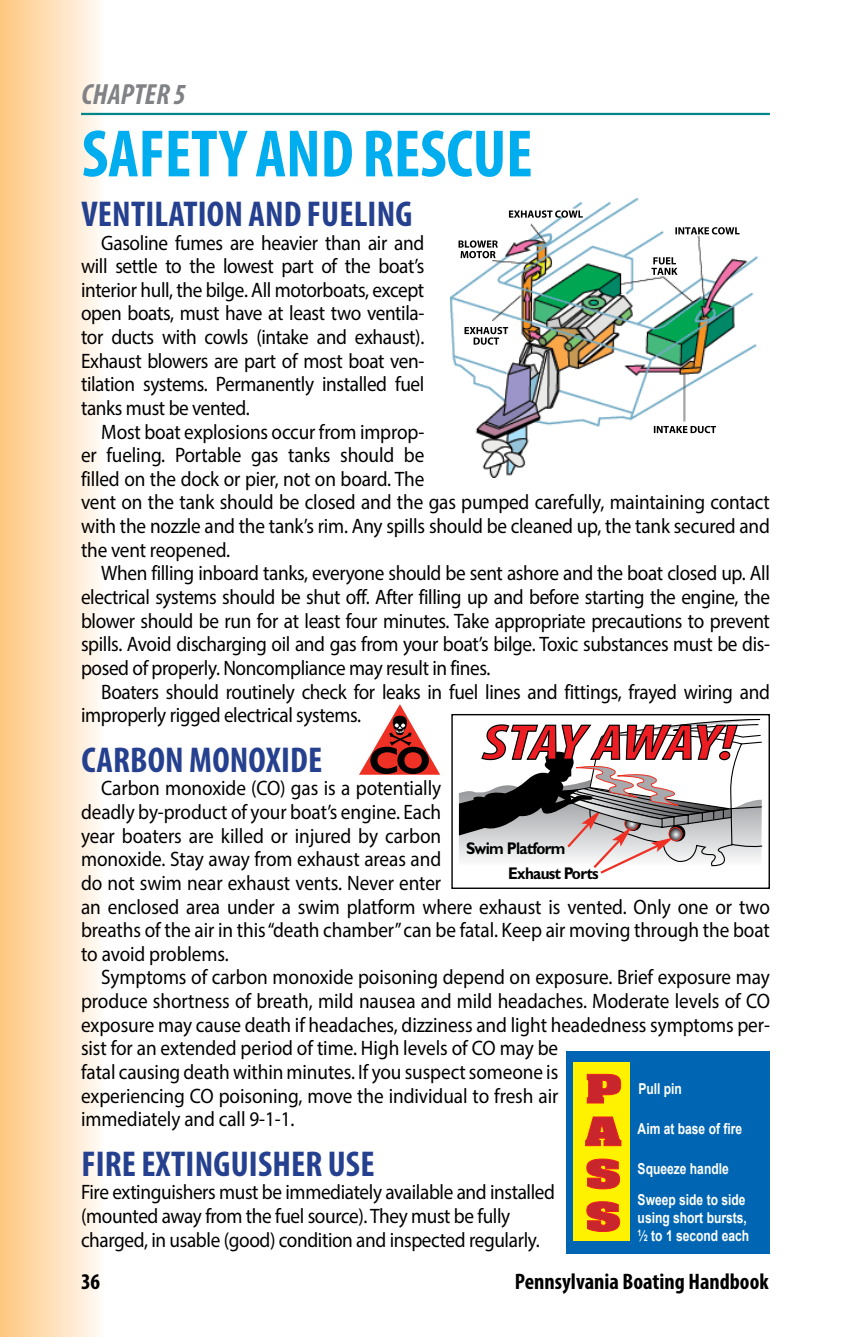
<style>
.page{position:relative;width:851px;height:1337px;background:#fff}
.page>*{position:absolute;margin:0;border:0;box-sizing:border-box;transform-origin:0 0}
.t1{font:700 condensed 67.5px "Myriad Pro";letter-spacing:-.005em;color:#00aeef}
.t2{font:italic 700 condensed 50.4px "Myriad Pro";letter-spacing:-.025em;color:#ed1d24;scale:1.33 1}
.t3{font:700 condensed 36px "Myriad Pro";letter-spacing:.005em;color:#25408f}
.t4{font:italic 700 condensed 29.25px "Myriad Pro";letter-spacing:.005em;color:#808285}
.t5{font:700 condensed 22.5px "Myriad Pro";color:#000}
.t6{font:20.93px/23.6px "Myriad Pro";letter-spacing:-.01em;color:#000;scale:.92 1}
.t7{font:700 16.88px "Gill Sans";letter-spacing:-.045em;color:#000;scale:.9 1}
.t8{font:700 15.08px/30.8px "Arial";color:#fff;scale:.8 1}
.s1{font-size:9px}
</style>
<div class="page">
<div style="left:0;top:0;width:104px;height:1336px;background:linear-gradient(to right,#fec77e,#fffbf6)"></div>
<svg style="left:359px;top:704px;width:81px;height:71px"></svg>
<hr style="left:81px;top:113px;width:689px;height:2px;background:#00868a">
<img style="left:450px;top:198px;width:308px;height:280px">
<img style="left:653px;top:426px;width:63px;height:7px">
<img style="left:651px;top:257px;width:26px;height:18px">
<img style="left:675px;top:227px;width:64px;height:7px">
<img style="left:509px;top:210px;width:74px;height:8px">
<img style="left:458px;top:240px;width:40px;height:18px">
<img style="left:464px;top:327px;width:44px;height:18px">
<div style="left:566px;top:1051px;width:203px;height:202px;background:#0066b3"></div>
<div style="left:574px;top:1062px;width:56px;height:178px;background:#fff200"></div>
<svg style="left:586px;top:1073px;width:36px;height:30px"></svg>
<svg style="left:585px;top:1116px;width:36px;height:30px"></svg>
<svg style="left:586px;top:1158px;width:34px;height:31px"></svg>
<svg style="left:586px;top:1201px;width:34px;height:31px"></svg>
<div style="left:451px;top:714px;width:318px;height:175px;border:1px solid #000"></div>
<svg style="left:459px;top:714px;width:304px;height:160px"></svg>
<h3 class="t4" style="left:81px;top:76px;width:106px">CHAPTER 5</h3>
<h1 class="t1" style="left:82px;top:112px;width:452px">SAFETY AND RESCUE</h1>
<h3 class="t3" style="left:81px;top:191px;width:332px">VENTILATION AND FUELING</h3>
<p class="t6" style="left:81px;top:230px;width:374px;text-align:justify;text-indent:20px">Gasoline fumes are heavier than air and will settle to the lowest part of the boat’s interior hull, the bilge. All motorboats, except open boats, must have at least two ventila&shy;tor ducts with cowls (intake and exhaust).<br>Exhaust blowers are part of most boat ven&shy;tilation systems. Permanently installed fuel tanks must be vented.</p>
<p class="t6" style="left:81px;top:419px;width:750px;text-indent:20px">Most boat explosions occur from improp-<br>er fueling. Portable gas tanks should be<br>filled on the dock or pier, not on board. The<br>vent on the tank should be closed and the gas pumped carefully, maintaining contact with the nozzle and the tank’s rim. Any spills should be cleaned up, the tank secured and the vent reopened.</p>
<p class="t6" style="left:81px;top:561px;width:750px;text-align:justify;text-indent:20px">When filling inboard tanks, everyone should be sent ashore and the boat closed up. All electrical systems should be shut off. After filling up and before starting the engine, the blower should be run for at least four minutes. Take appropriate precautions to prevent spills. Avoid discharging oil and gas from your boat’s bilge. Toxic substances must be dis&shy;posed of properly. Noncompliance may result in fines.</p>
<p class="t6" style="left:81px;top:679px;width:750px;text-indent:20px">Boaters should routinely check for leaks in fuel lines and fittings, frayed wiring and improperly rigged electrical systems.</p>
<h3 class="t3" style="left:81px;top:737px;width:242px">CARBON MONOXIDE</h3>
<p class="t6" style="left:81px;top:776px;width:750px;text-indent:20px">Carbon monoxide (CO) gas is a potentially<br>deadly by-product of your boat’s engine. Each<br>year boaters are killed or injured by carbon<br>monoxide. Stay away from exhaust areas and<br>do not swim near exhaust vents. Never enter<br>an enclosed area under a swim platform where exhaust is vented. Only one or two breaths of the air in this “death chamber” can be fatal. Keep air moving through the boat to avoid problems.</p>
<p class="t6" style="left:81px;top:965px;width:750px;text-indent:20px">Symptoms of carbon monoxide poisoning depend on exposure. Brief exposure may produce shortness of breath, mild nausea and mild headaches. Moderate levels of CO exposure may cause death if headaches, dizziness and light headedness symptoms per&shy;sist for an extended period of time. High levels of CO may be<br>fatal causing death within minutes. If you suspect someone is<br>experiencing CO poisoning, move the individual to fresh air<br>immediately and call 9-1-1.</p>
<h3 class="t3" style="left:81px;top:1141px;width:294px">FIRE EXTINGUISHER USE</h3>
<p class="t6" style="left:81px;top:1180px;width:516px">Fire extinguishers must be immediately available and installed (mounted away from the fuel source). They must be fully charged, in usable (good) condition and inspected regularly.</p>
<h2 class="t2" style="left:482px;top:711px;width:191px">STAY AWAY!</h2>
<p class="t7" style="left:466px;top:838px;width:112px">Swim Platform</p>
<p class="t7" style="left:508px;top:863px;width:102px">Exhaust Ports</p>
<p class="t8" style="left:638px;top:1074px;width:56px">Pull pin</p>
<p class="t8" style="left:637px;top:1114px;width:132px">Aim at base of fire</p>
<p class="t8" style="left:637px;top:1153px;width:136px">Squeeze handle<br>Sweep side to side</p>
<p class="t8" style="left:637px;top:1208px;width:141px;line-height:18px">using short bursts,<br><sup>1</sup>⁄<span class="s1">2</span> to 1 second each</p>
<p class="t5" style="left:81px;top:1267px;width:21px">36</p>
<p class="t5" style="left:515px;top:1267px;width:255px">Pennsylvania Boating Handbook</p>
</div>
